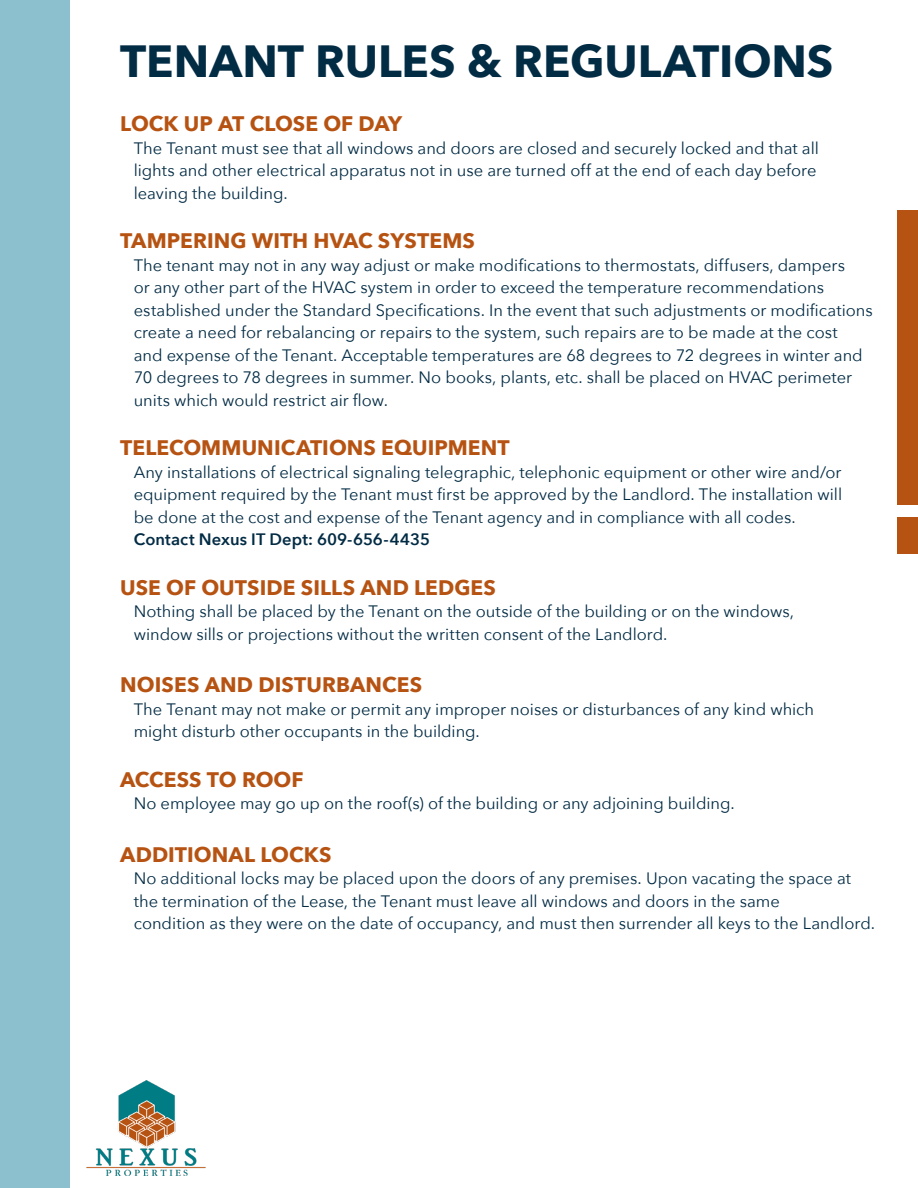
<style>
.page{position:relative;width:918px;height:1188px;background:#fff}
.page>*{position:absolute;margin:0;border:0;box-sizing:border-box;transform-origin:0 0}
.t1{font:700 45px "Avenir Next";letter-spacing:-.005em;color:#022b44}
.t2{font:700 21px "Avenir Next";letter-spacing:.005em;color:#b75312}
.t3{font:16.5px "Avenir Next";color:#022b44}
.t4{font:600 16.5px "Avenir Next";letter-spacing:.005em;color:#022b44}
</style>
<div class="page">
<div style="left:0;top:0;width:70px;height:1188px;background:#8dc0cf"></div>
<img style="left:86px;top:1080px;width:120px;height:95px">
<div style="left:897px;top:210px;width:21px;height:294px;background:#b75312"></div>
<div style="left:897px;top:517px;width:21px;height:37px;background:#b75312"></div>
<p class="t1" style="left:120px;top:23px;width:715px">TENANT RULES &amp; REGULATIONS</p>
<p class="t2" style="left:120px;top:106px;width:284px">LOCK UP AT CLOSE OF DAY</p>
<p class="t3" style="left:134px;top:134px;width:687px">The Tenant must see that all windows and doors are closed and securely locked and that all</p>
<p class="t3" style="left:134px;top:156px;width:684px">lights and other electrical apparatus not in use are turned off at the end of each day before</p>
<p class="t3" style="left:134px;top:179px;width:156px">leaving the building.</p>
<p class="t2" style="left:120px;top:223px;width:356px">TAMPERING WITH HVAC SYSTEMS</p>
<p class="t3" style="left:134px;top:251px;width:713px">The tenant may not in any way adjust or make modifications to thermostats, diffusers, dampers</p>
<p class="t3" style="left:134px;top:273px;width:692px">or any other part of the HVAC system in order to exceed the temperature recommendations</p>
<p class="t3" style="left:134px;top:296px;width:741px">established under the Standard Specifications. In the event that such adjustments or modifications</p>
<p class="t3" style="left:134px;top:318px;width:706px">create a need for rebalancing or repairs to the system, such repairs are to be made at the cost</p>
<p class="t3" style="left:134px;top:341px;width:731px">and expense of the Tenant. Acceptable temperatures are 68 degrees to 72 degrees in winter and</p>
<p class="t3" style="left:134px;top:363px;width:720px">70 degrees to 78 degrees in summer. No books, plants, etc. shall be placed on HVAC perimeter</p>
<p class="t3" style="left:134px;top:386px;width:256px">units which would restrict air flow.</p>
<p class="t2" style="left:120px;top:430px;width:391px">TELECOMMUNICATIONS EQUIPMENT</p>
<p class="t3" style="left:134px;top:458px;width:709px">Any installations of electrical signaling telegraphic, telephonic equipment or other wire and/or</p>
<p class="t3" style="left:134px;top:480px;width:710px">equipment required by the Tenant must first be approved by the Landlord. The installation will</p>
<p class="t3" style="left:134px;top:503px;width:664px">be done at the cost and expense of the Tenant agency and in compliance with all codes.</p>
<p class="t4" style="left:134px;top:525px;width:298px">Contact Nexus IT Dept: 609-656-4435</p>
<p class="t2" style="left:120px;top:569px;width:377px">USE OF OUTSIDE SILLS AND LEDGES</p>
<p class="t3" style="left:134px;top:597px;width:662px">Nothing shall be placed by the Tenant on the outside of the building or on the windows,</p>
<p class="t3" style="left:134px;top:620px;width:535px">window sills or projections without the written consent of the Landlord.</p>
<p class="t2" style="left:120px;top:667px;width:304px">NOISES AND DISTURBANCES</p>
<p class="t3" style="left:134px;top:695px;width:682px">The Tenant may not make or permit any improper noises or disturbances of any kind which</p>
<p class="t3" style="left:134px;top:717px;width:348px">might disturb other occupants in the building.</p>
<p class="t2" style="left:120px;top:761px;width:185px">ACCESS TO ROOF</p>
<p class="t3" style="left:134px;top:789px;width:603px">No employee may go up on the roof(s) of the building or any adjoining building.</p>
<p class="t2" style="left:120px;top:836px;width:213px">ADDITIONAL LOCKS</p>
<p class="t3" style="left:134px;top:864px;width:719px">No additional locks may be placed upon the doors of any premises. Upon vacating the space at</p>
<p class="t3" style="left:134px;top:887px;width:648px">the termination of the Lease, the Tenant must leave all windows and doors in the same</p>
<p class="t3" style="left:134px;top:909px;width:743px">condition as they were on the date of occupancy, and must then surrender all keys to the Landlord.</p>
</div>
